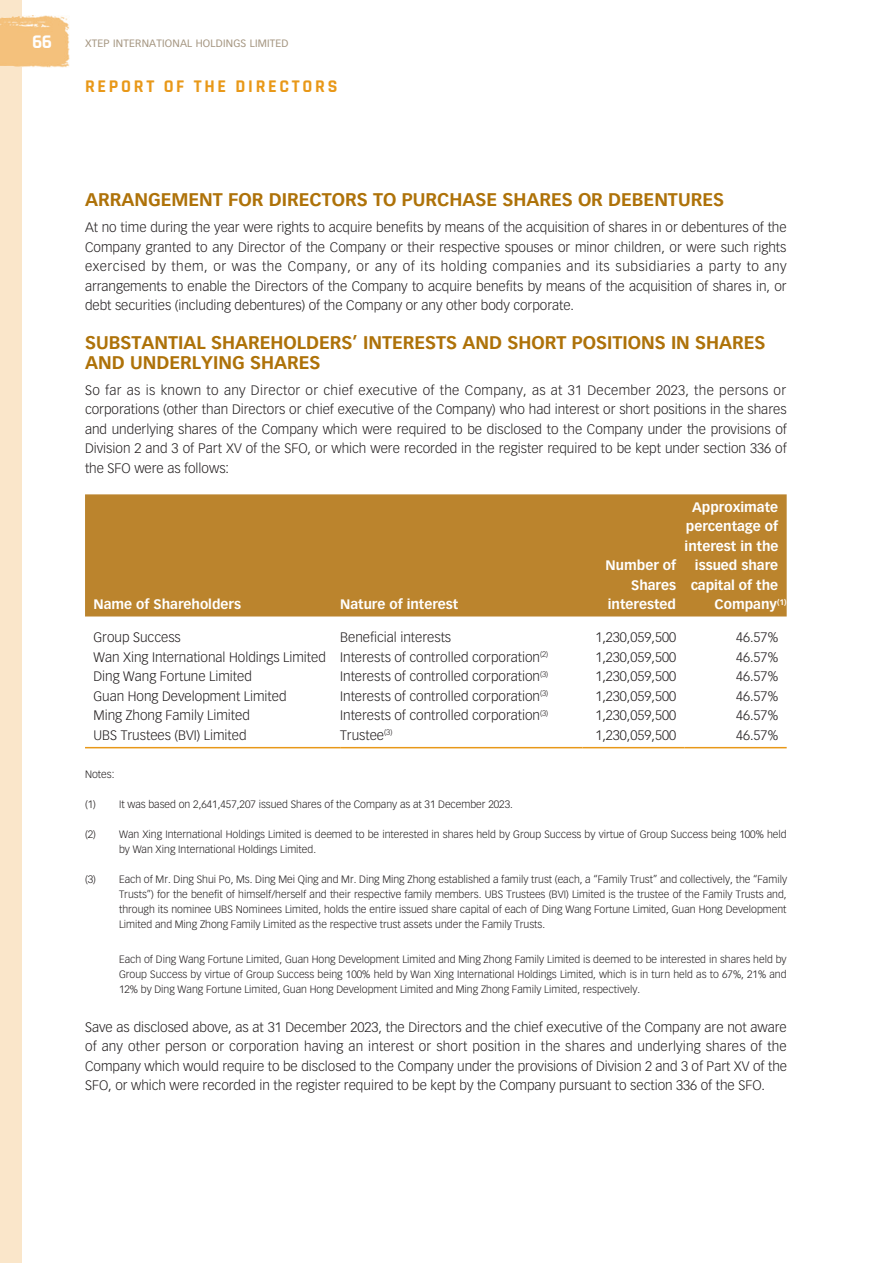
<style>
.page{position:relative;width:893px;height:1263px;background:#fff}
.page>*{position:absolute;margin:0;border:0;box-sizing:border-box;transform-origin:0 0}
.t1{font:700 19.5px "Rajdhani";color:#fff}
._01_H1{font:700 18px/19.5px "Vectora LT Std";color:#ae7209}
.t2{font:700 18px "Rajdhani";letter-spacing:.15em;color:#e89818}
._00_txt{font:300 13.5px/19.5px "Vectora LT Std";color:#231f20;text-align:justify}
._50_Table_txt{font:300 13.5px "Vectora LT Std";color:#231f20}
._50_Table_txt-2{font:700 13.5px "Vectora LT Std";color:#fff}
._06_Notes{font:300 10.5px/15px "Vectora LT Std";color:#231f20;text-align:justify}
.t3{font:10.5px "Vectora LT Std";letter-spacing:.02em;color:#a59681}
</style>
<div class="page">
<div style="left:0;top:0;width:22px;height:1263px;background:#fae6ca"></div>
<img style="left:0;top:15px;width:70px;height:52px">
<div style="left:85px;top:494px;width:702px;height:122px;background:#bb842d"></div>
<hr style="left:85px;top:747px;width:255px;height:1px;background:#e89818">
<hr style="left:340px;top:747px;width:243px;height:1px;background:#e89818">
<hr style="left:583px;top:747px;width:102px;height:1px;background:#e89818">
<hr style="left:685px;top:747px;width:102px;height:1px;background:#e89818">
<h1 class="t1" style="left:32px;top:30px;width:22px">66</h1>
<p class="t3" style="left:85px;top:37px;width:205px">XTEP INTERNATIONAL HOLDINGS LIMITED</p>
<h2 class="t2" style="left:85px;top:76px;width:254px">REPORT OF THE DIRECTORS</h2>
<p class="_01_H1" style="left:85px;top:190px;width:640px">ARRANGEMENT FOR DIRECTORS TO PURCHASE SHARES OR DEBENTURES</p>
<p class="_00_txt" style="left:85px;top:218px;width:703px">At no time during the year were rights to acquire benefits by means of the acquisition of shares in or debentures of the Company granted to any Director of the Company or their respective spouses or minor children, or were such rights exercised by them, or was the Company, or any of its holding companies and its subsidiaries a party to any arrangements to enable the Directors of the Company to acquire benefits by means of the acquisition of shares in, or debt securities (including debentures) of the Company or any other body corporate.</p>
<p class="_01_H1" style="left:85px;top:333px;width:682px">SUBSTANTIAL SHAREHOLDERS’ INTERESTS AND SHORT POSITIONS IN SHARES<br>AND UNDERLYING SHARES</p>
<p class="_00_txt" style="left:85px;top:380px;width:703px">So far as is known to any Director or chief executive of the Company, as at 31 December 2023, the persons or corporations (other than Directors or chief executive of the Company) who had interest or short positions in the shares and underlying shares of the Company which were required to be disclosed to the Company under the provisions of Division 2 and 3 of Part XV of the SFO, or which were recorded in the register required to be kept under section 336 of the SFO were as follows:</p>
<p class="_50_Table_txt-2" style="left:94px;top:596px;width:149px">Name of Shareholders</p>
<p class="_50_Table_txt-2" style="left:340px;top:596px;width:120px">Nature of interest</p>
<p class="_50_Table_txt-2" style="left:606px;top:557px;width:72px">Number of</p>
<p class="_50_Table_txt-2" style="left:631px;top:577px;width:46px">Shares</p>
<p class="_50_Table_txt-2" style="left:608px;top:596px;width:70px">interested</p>
<p class="_50_Table_txt-2" style="left:692px;top:499px;width:87px">Approximate</p>
<p class="_50_Table_txt-2" style="left:686px;top:518px;width:94px">percentage of</p>
<p class="_50_Table_txt-2" style="left:685px;top:538px;width:95px">interest in the</p>
<p class="_50_Table_txt-2" style="left:695px;top:557px;width:85px">issued share</p>
<p class="_50_Table_txt-2" style="left:691px;top:577px;width:89px">capital of the</p>
<p class="_50_Table_txt-2" style="left:714px;top:596px;width:74px">Company<sup>(1)</sup></p>
<p class="_50_Table_txt" style="left:94px;top:630px;width:89px">Group Success</p>
<p class="_50_Table_txt" style="left:340px;top:630px;width:113px">Beneficial interests</p>
<p class="_50_Table_txt" style="left:595px;top:630px;width:82px">1,230,059,500</p>
<p class="_50_Table_txt" style="left:736px;top:630px;width:44px">46.57%</p>
<p class="_50_Table_txt" style="left:94px;top:649px;width:234px">Wan Xing International Holdings Limited</p>
<p class="_50_Table_txt" style="left:340px;top:649px;width:210px">Interests of controlled corporation<sup>(2)</sup></p>
<p class="_50_Table_txt" style="left:595px;top:649px;width:82px">1,230,059,500</p>
<p class="_50_Table_txt" style="left:736px;top:649px;width:44px">46.57%</p>
<p class="_50_Table_txt" style="left:94px;top:669px;width:160px">Ding Wang Fortune Limited</p>
<p class="_50_Table_txt" style="left:340px;top:669px;width:210px">Interests of controlled corporation<sup>(3)</sup></p>
<p class="_50_Table_txt" style="left:595px;top:669px;width:82px">1,230,059,500</p>
<p class="_50_Table_txt" style="left:736px;top:669px;width:44px">46.57%</p>
<p class="_50_Table_txt" style="left:94px;top:688px;width:195px">Guan Hong Development Limited</p>
<p class="_50_Table_txt" style="left:340px;top:688px;width:210px">Interests of controlled corporation<sup>(3)</sup></p>
<p class="_50_Table_txt" style="left:595px;top:688px;width:82px">1,230,059,500</p>
<p class="_50_Table_txt" style="left:736px;top:688px;width:44px">46.57%</p>
<p class="_50_Table_txt" style="left:94px;top:708px;width:158px">Ming Zhong Family Limited</p>
<p class="_50_Table_txt" style="left:340px;top:708px;width:210px">Interests of controlled corporation<sup>(3)</sup></p>
<p class="_50_Table_txt" style="left:595px;top:708px;width:82px">1,230,059,500</p>
<p class="_50_Table_txt" style="left:736px;top:708px;width:44px">46.57%</p>
<p class="_50_Table_txt" style="left:94px;top:727px;width:155px">UBS Trustees (BVI) Limited</p>
<p class="_50_Table_txt" style="left:340px;top:727px;width:54px">Trustee<sup>(3)</sup></p>
<p class="_50_Table_txt" style="left:595px;top:727px;width:82px">1,230,059,500</p>
<p class="_50_Table_txt" style="left:736px;top:727px;width:44px">46.57%</p>
<p class="_06_Notes" style="left:85px;top:767px;width:31px">Notes:</p>
<p class="_06_Notes" style="left:85px;top:797px;width:429px">(1) It was based on 2,641,457,207 issued Shares of the Company as at 31 December 2023.</p>
<p class="_06_Notes" style="left:119px;top:827px;width:669px;text-indent:-34px">(2) Wan Xing International Holdings Limited is deemed to be interested in shares held by Group Success by virtue of Group Success being 100% held by Wan Xing International Holdings Limited.</p>
<p class="_06_Notes" style="left:119px;top:872px;width:669px;text-indent:-34px">(3) Each of Mr. Ding Shui Po, Ms. Ding Mei Qing and Mr. Ding Ming Zhong established a family trust (each, a “Family Trust” and collectively, the “Family Trusts”) for the benefit of himself/herself and their respective family members. UBS Trustees (BVI) Limited is the trustee of the Family Trusts and, through its nominee UBS Nominees Limited, holds the entire issued share capital of each of Ding Wang Fortune Limited, Guan Hong Development Limited and Ming Zhong Family Limited as the respective trust assets under the Family Trusts.</p>
<p class="_06_Notes" style="left:119px;top:952px;width:669px">Each of Ding Wang Fortune Limited, Guan Hong Development Limited and Ming Zhong Family Limited is deemed to be interested in shares held by Group Success by virtue of Group Success being 100% held by Wan Xing International Holdings Limited, which is in turn held as to 67%, 21% and 12% by Ding Wang Fortune Limited, Guan Hong Development Limited and Ming Zhong Family Limited, respectively.</p>
<p class="_00_txt" style="left:85px;top:1017px;width:704px">Save as disclosed above, as at 31 December 2023, the Directors and the chief executive of the Company are not aware of any other person or corporation having an interest or short position in the shares and underlying shares of the Company which would require to be disclosed to the Company under the provisions of Division 2 and 3 of Part XV of the SFO, or which were recorded in the register required to be kept by the Company pursuant to section 336 of the SFO.</p>
</div>
